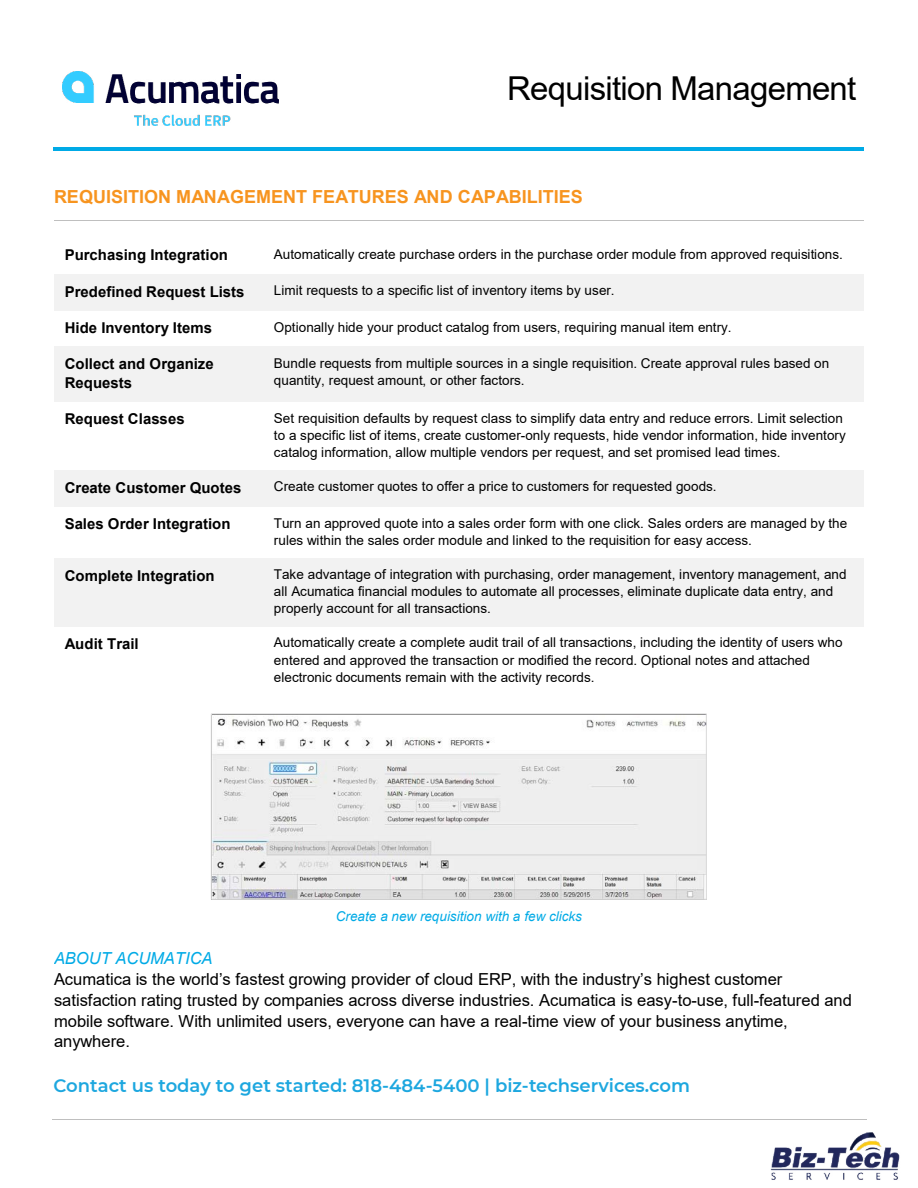
<style>
.page{position:relative;width:918px;height:1188px;background:#fff}
.page>*{position:absolute;margin:0;border:0;box-sizing:border-box;transform-origin:0 0}
.t1{font:33px "Arial";letter-spacing:-.02em;color:#000}
.t2{font:600 18px "Montserrat";color:#1da7df}
.t3{font:700 18px "Arial";color:#f7941f}
.t4{font:16.5px/20.9px "Arial";color:#000}
.t5{font:700 16.5px "Arial";color:#00aae6}
.t6{font:italic 16.5px "Arial";letter-spacing:-.005em;color:#00aae6}
.t7{font:700 15px/18.9px "Arial";color:#000}
.t8{font:13.5px/17.1px "Arial";letter-spacing:.005em;color:#000}
.t9{font:italic 13.5px "Arial";color:#00aae6}
</style>
<div class="page">
<hr style="left:52px;top:1120px;width:814px;height:1px;background:#bfbfbf">
<hr style="left:53px;top:147px;width:285px;height:3px;background:#00aae6">
<hr style="left:340px;top:147px;width:524px;height:3px;background:#00aae6">
<hr style="left:54px;top:220px;width:810px;height:1px;background:#bfbfbf">
<div style="left:54px;top:274px;width:209px;height:36px;background:#f2f2f2"></div>
<div style="left:263px;top:274px;width:601px;height:36px;background:#f2f2f2"></div>
<div style="left:54px;top:346px;width:209px;height:56px;background:#f2f2f2"></div>
<div style="left:263px;top:346px;width:601px;height:56px;background:#f2f2f2"></div>
<div style="left:54px;top:470px;width:209px;height:36px;background:#f2f2f2"></div>
<div style="left:263px;top:470px;width:601px;height:36px;background:#f2f2f2"></div>
<div style="left:54px;top:558px;width:209px;height:68px;background:#f2f2f2"></div>
<div style="left:263px;top:558px;width:601px;height:68px;background:#f2f2f2"></div>
<img style="left:213px;top:718px;width:492px;height:179px">
<div style="left:211px;top:714px;width:496px;height:185px;border:1px solid #d9d9d9"></div>
<img style="left:62px;top:71px;width:216px;height:55px">
<img style="left:770px;top:1132px;width:130px;height:48px">
<h1 class="t1" style="left:507px;top:66px;width:351px">Requisition Management</h1>
<h2 class="t3" style="left:54px;top:183px;width:530px">REQUISITION MANAGEMENT FEATURES AND CAPABILITIES</h2>
<p class="t7" style="left:65px;top:246px;width:165px">Purchasing Integration</p>
<p class="t8" style="left:274px;top:246px;width:570px">Automatically create purchase orders in the purchase order module from approved requisitions.</p>
<p class="t7" style="left:65px;top:282px;width:181px">Predefined Request Lists</p>
<p class="t8" style="left:274px;top:282px;width:342px">Limit requests to a specific list of inventory items by user.</p>
<p class="t7" style="left:65px;top:318px;width:149px">Hide Inventory Items</p>
<p class="t8" style="left:274px;top:318px;width:459px">Optionally hide your product catalog from users, requiring manual item entry.</p>
<p class="t7" style="left:65px;top:355px;width:151px">Collect and Organize<br>Requests</p>
<p class="t8" style="left:274px;top:354px;width:557px">Bundle requests from multiple sources in a single requisition. Create approval rules based on quantity, request amount, or other factors.</p>
<p class="t7" style="left:65px;top:410px;width:121px">Request Classes</p>
<p class="t8" style="left:274px;top:410px;width:573px">Set requisition defaults by request class to simplify data entry and reduce errors. Limit selection to a specific list of items, create customer-only requests, hide vendor information, hide inventory catalog information, allow multiple vendors per request, and set promised lead times.</p>
<p class="t7" style="left:65px;top:478px;width:178px">Create Customer Quotes</p>
<p class="t8" style="left:274px;top:478px;width:444px">Create customer quotes to offer a price to customers for requested goods.</p>
<p class="t7" style="left:65px;top:514px;width:167px">Sales Order Integration</p>
<p class="t8" style="left:274px;top:514px;width:575px">Turn an approved quote into a sales order form with one click. Sales orders are managed by the rules within the sales order module and linked to the requisition for easy access.</p>
<p class="t7" style="left:65px;top:566px;width:151px">Complete Integration</p>
<p class="t8" style="left:274px;top:566px;width:574px">Take advantage of integration with purchasing, order management, inventory management, and all Acumatica financial modules to automate all processes, eliminate duplicate data entry, and properly account for all transactions.</p>
<p class="t7" style="left:65px;top:634px;width:75px">Audit Trail</p>
<p class="t8" style="left:274px;top:634px;width:570px">Automatically create a complete audit trail of all transactions, including the identity of users who entered and approved the transaction or modified the record. Optional notes and attached electronic documents remain with the activity records.</p>
<p class="t9" style="left:336px;top:907px;width:248px">Create a new requisition with a few clicks</p>
<p class="t6" style="left:54px;top:947px;width:160px">ABOUT ACUMATICA</p>
<p class="t4" style="left:54px;top:969px;width:799px">Acumatica is the world’s fastest growing provider of cloud ERP, with the industry’s highest customer satisfaction rating trusted by companies across diverse industries. Acumatica is easy-to-use, full-featured and mobile software. With unlimited users, everyone can have a real-time view of your business anytime, anywhere.</p>
<h2 class="t2" style="left:53px;top:1073px;width:638px">Contact us today to get started: 818-484-5400 | biz-techservices.com</h2>
<p class="t5" style="left:54px;top:1072px;width:491px">Contact us today to get started: 888-228-8300 | acumatica.com</p>
</div>
